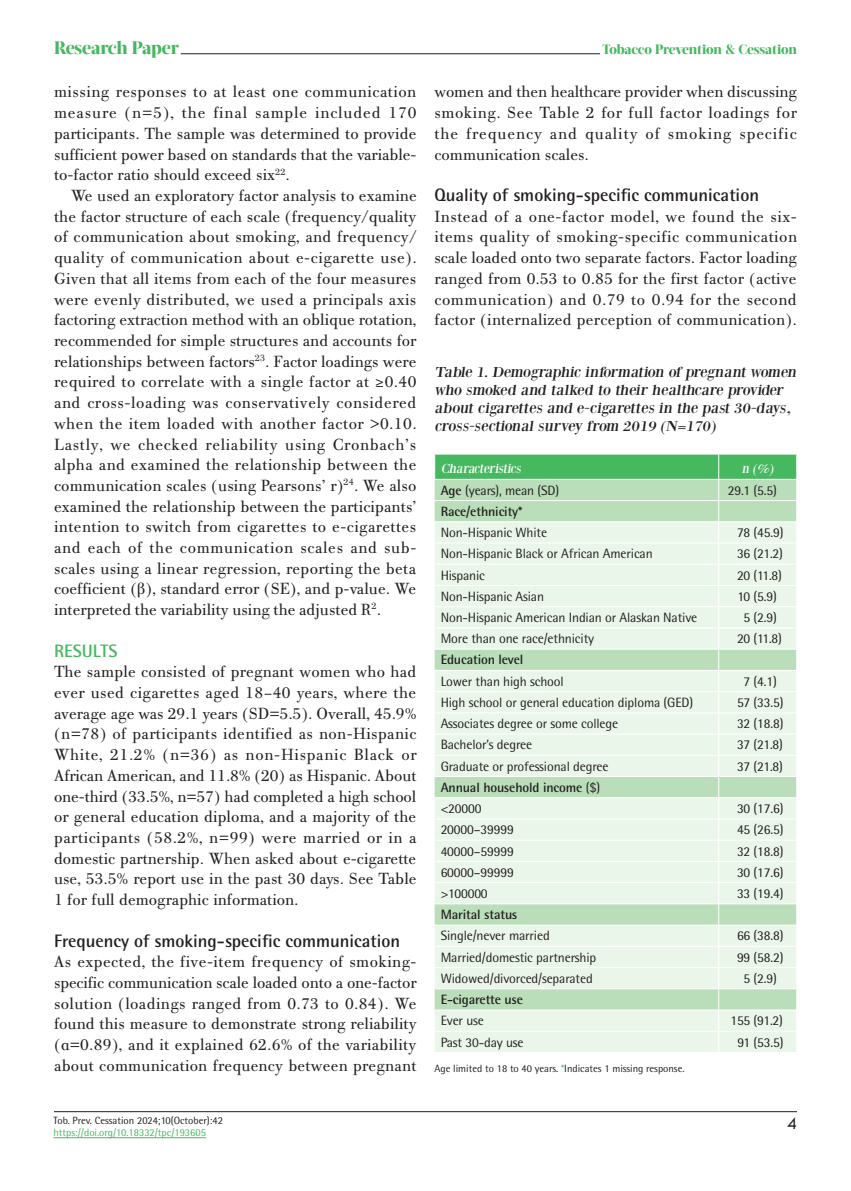
<style>
.page{position:relative;width:851px;height:1191px;background:#fff}
.page>*{position:absolute;margin:0;border:0;box-sizing:border-box;transform-origin:0 0}
.t1{font:700 18px "Rotis Semi Sans Hel";color:#231f20}
.t2{font:800 18px "Acta Display W04";letter-spacing:-.01em;color:#46b85f}
.t3{font:700 18px "Rotis Semi Sans Hel";color:#46b85f}
.t4{font:18px "Tw Cen";color:#231f20}
.t5{font:17.25px/20.7px "PF Bodoni Text";color:#231f20;text-align:justify}
.t6{font:15px/18px "Bodoni XT";color:#231f20;scale:1.1 1}
.t7{font:13.5px "Rotis Semi Sans Hel";letter-spacing:-.01em;color:#231f20}
.t8{font:700 13.5px/21.1px "Rotis Semi Sans Hel";letter-spacing:-.01em;color:#231f20}
.t9{font:800 13.5px "Acta Display W04";letter-spacing:-.01em;color:#46b85f}
.t10{font:13.5px "Bodoni XT";color:#fff}
.t11{font:10.5px "Rotis Semi Sans Hel";color:#231f20}
.t12{font:10.5px "Rotis Semi Sans Hel";color:#46b85f}
.s1{font-family:"Georgia";font-size:15px}
.s2{font-weight:700}
.s3{font-weight:400}
.s4{color:#46b85f}
</style>
<div class="page">
<hr style="left:181px;top:53px;width:419px;height:1px;background:#231f20">
<hr style="left:54px;top:1111px;width:742px;height:1px;background:#231f20">
<hr style="left:53px;top:1137px;width:153px;height:1px;background:#46b85f">
<svg style="left:434px;top:454px;width:363px;height:598px;background:#dbefdc"></svg>
<hr style="left:434px;top:1009px;width:284px;height:1px;background:#fff">
<hr style="left:718px;top:1009px;width:78px;height:1px;background:#fff">
<p class="t2" style="left:54px;top:36px;width:126px">Research Paper</p>
<p class="t9" style="left:602px;top:41px;width:196px">Tobacco Prevention &amp; Cessation</p>
<p class="t5" style="left:54px;top:82px;width:364px">missing responses to at least one communication measure (n=5), the final sample included 170 participants. The sample was determined to provide sufficient power based on standards that the variable&shy;to-factor ratio should exceed six<sup>22</sup>.</p>
<p class="t5" style="left:54px;top:185px;width:364px;text-indent:17px">We used an exploratory factor analysis to examine the factor structure of each scale (frequency/quality of communication about smoking, and frequency/ quality of communication about e-cigarette use).<br>Given that all items from each of the four measures were evenly distributed, we used a principals axis factoring extraction method with an oblique rotation, recommended for simple structures and accounts for relationships between factors<sup>23</sup>. Factor loadings were required to correlate with a single factor at <span class="s1">≥</span>0.40 and cross-loading was conservatively considered when the item loaded with another factor &gt;0.10.<br>Lastly, we checked reliability using Cronbach’s alpha and examined the relationship between the communication scales (using Pearsons’ r)<sup>24</sup>. We also examined the relationship between the participants’ intention to switch from cigarettes to e-cigarettes and each of the communication scales and sub&shy;scales using a linear regression, reporting the beta coefficient (β), standard error (SE), and p-value. We interpreted the variability using the adjusted R<sup>2</sup>.</p>
<p class="t3" style="left:54px;top:639px;width:65px">RESULTS</p>
<p class="t5" style="left:54px;top:661px;width:364px">The sample consisted of pregnant women who had ever used cigarettes aged 18–40 years, where the average age was 29.1 years (SD=5.5). Overall, 45.9% (n=78) of participants identified as non-Hispanic White, 21.2% (n=36) as non-Hispanic Black or African American, and 11.8% (20) as Hispanic. About one-third (33.5%, n=57) had completed a high school or general education diploma, and a majority of the participants (58.2%, n=99) were married or in a domestic partnership. When asked about e-cigarette use, 53.5% report use in the past 30 days. See Table 1 for full demographic information.</p>
<p class="t1" style="left:54px;top:929px;width:347px">Frequency of smoking-specific communication</p>
<p class="t5" style="left:54px;top:951px;width:364px">As expected, the five-item frequency of smoking&shy;specific communication scale loaded onto a one-factor solution (loadings ranged from 0.73 to 0.84). We found this measure to demonstrate strong reliability (α=0.89), and it explained 62.6% of the variability about communication frequency between pregnant</p>
<p class="t11" style="left:53px;top:1114px;width:171px">Tob. Prev. Cessation 2024;10(October):42</p>
<p class="t12" style="left:53px;top:1126px;width:154px">https://doi.org/10.18332/tpc/193605</p>
<p class="t5" style="left:434px;top:82px;width:364px">women and then healthcare provider when discussing smoking. See Table 2 for full factor loadings for the frequency and quality of smoking specific communication scales.</p>
<p class="t1" style="left:434px;top:184px;width:326px">Quality of smoking-specific communication</p>
<p class="t5" style="left:434px;top:206px;width:364px">Instead of a one-factor model, we found the six&shy;items quality of smoking-specific communication scale loaded onto two separate factors. Factor loading ranged from 0.53 to 0.85 for the first factor (active communication) and 0.79 to 0.94 for the second factor (internalized perception of communication).</p>
<p class="t6" style="left:434px;top:362px;width:332px">Table 1. Demographic information of pregnant women who smoked and talked to their healthcare provider about cigarettes and e-cigarettes in the past 30-days, cross-sectional survey from 2019 (N=170)</p>
<p class="t10" style="left:440px;top:460px;width:84px">Characteristics</p>
<p class="t10" style="left:741px;top:460px;width:36px">n (%)</p>
<p class="t7" style="left:440px;top:482px;width:120px"><span class="s2">Age</span> (years), mean (SD)</p>
<p class="t7" style="left:727px;top:482px;width:51px">29.1 (5.5)</p>
<p class="t8" style="left:440px;top:500px;width:83px">Race/ethnicity*</p>
<p class="t7" style="left:440px;top:524px;width:108px">Non-Hispanic White</p>
<p class="t7" style="left:736px;top:524px;width:48px">78 (45.9)</p>
<p class="t7" style="left:440px;top:546px;width:213px">Non-Hispanic Black or African American</p>
<p class="t7" style="left:736px;top:546px;width:48px">36 (21.2)</p>
<p class="t7" style="left:440px;top:567px;width:46px">Hispanic</p>
<p class="t7" style="left:736px;top:567px;width:47px">20 (11.8)</p>
<p class="t7" style="left:440px;top:588px;width:105px">Non-Hispanic Asian</p>
<p class="t7" style="left:737px;top:588px;width:41px">10 (5.9)</p>
<p class="t7" style="left:440px;top:609px;width:258px">Non-Hispanic American Indian or Alaskan Native</p>
<p class="t7" style="left:743px;top:609px;width:35px">5 (2.9)</p>
<p class="t7" style="left:440px;top:630px;width:155px">More than one race/ethnicity</p>
<p class="t7" style="left:736px;top:630px;width:47px">20 (11.8)</p>
<p class="t8" style="left:440px;top:649px;width:84px">Education level</p>
<p class="t7" style="left:440px;top:673px;width:125px">Lower than high school</p>
<p class="t7" style="left:743px;top:673px;width:35px">7 (4.1)</p>
<p class="t7" style="left:440px;top:694px;width:254px">High school or general education diploma (GED)</p>
<p class="t7" style="left:736px;top:694px;width:48px">57 (33.5)</p>
<p class="t7" style="left:440px;top:715px;width:179px">Associates degree or some college</p>
<p class="t7" style="left:736px;top:715px;width:48px">32 (18.8)</p>
<p class="t7" style="left:440px;top:737px;width:93px">Bachelor’s degree</p>
<p class="t7" style="left:736px;top:737px;width:48px">37 (21.8)</p>
<p class="t7" style="left:440px;top:758px;width:169px">Graduate or professional degree</p>
<p class="t7" style="left:736px;top:758px;width:48px">37 (21.8)</p>
<p class="t8" style="left:440px;top:776px;width:161px">Annual household income <span class="s3">($) &lt;20000</span></p>
<p class="t7" style="left:736px;top:800px;width:48px">30 (17.6)</p>
<p class="t7" style="left:440px;top:821px;width:75px">20000–39999</p>
<p class="t7" style="left:736px;top:821px;width:48px">45 (26.5)</p>
<p class="t7" style="left:440px;top:843px;width:75px">40000–59999</p>
<p class="t7" style="left:736px;top:843px;width:48px">32 (18.8)</p>
<p class="t7" style="left:440px;top:864px;width:75px">60000–99999</p>
<p class="t7" style="left:736px;top:864px;width:48px">30 (17.6)</p>
<p class="t7" style="left:440px;top:885px;width:49px">&gt;100000</p>
<p class="t7" style="left:736px;top:885px;width:48px">33 (19.4)</p>
<p class="t8" style="left:440px;top:904px;width:78px">Marital status</p>
<p class="t7" style="left:440px;top:928px;width:111px">Single/never married</p>
<p class="t7" style="left:736px;top:928px;width:48px">66 (38.8)</p>
<p class="t7" style="left:440px;top:949px;width:157px">Married/domestic partnership</p>
<p class="t7" style="left:736px;top:949px;width:48px">99 (58.2)</p>
<p class="t7" style="left:440px;top:970px;width:154px">Widowed/divorced/separated</p>
<p class="t7" style="left:743px;top:970px;width:35px">5 (2.9)</p>
<p class="t8" style="left:440px;top:988px;width:84px">E-cigarette use</p>
<p class="t7" style="left:440px;top:1012px;width:45px">Ever use</p>
<p class="t7" style="left:730px;top:1012px;width:54px">155 (91.2)</p>
<p class="t7" style="left:440px;top:1034px;width:84px">Past 30-day use</p>
<p class="t7" style="left:737px;top:1034px;width:48px">91 (53.5)</p>
<p class="t11" style="left:434px;top:1062px;width:251px">Age limited to 18 to 40 years. <span class="s4">*</span>Indicates 1 missing response.</p>
<p class="t4" style="left:786px;top:1112px;width:11px">4</p>
</div>
